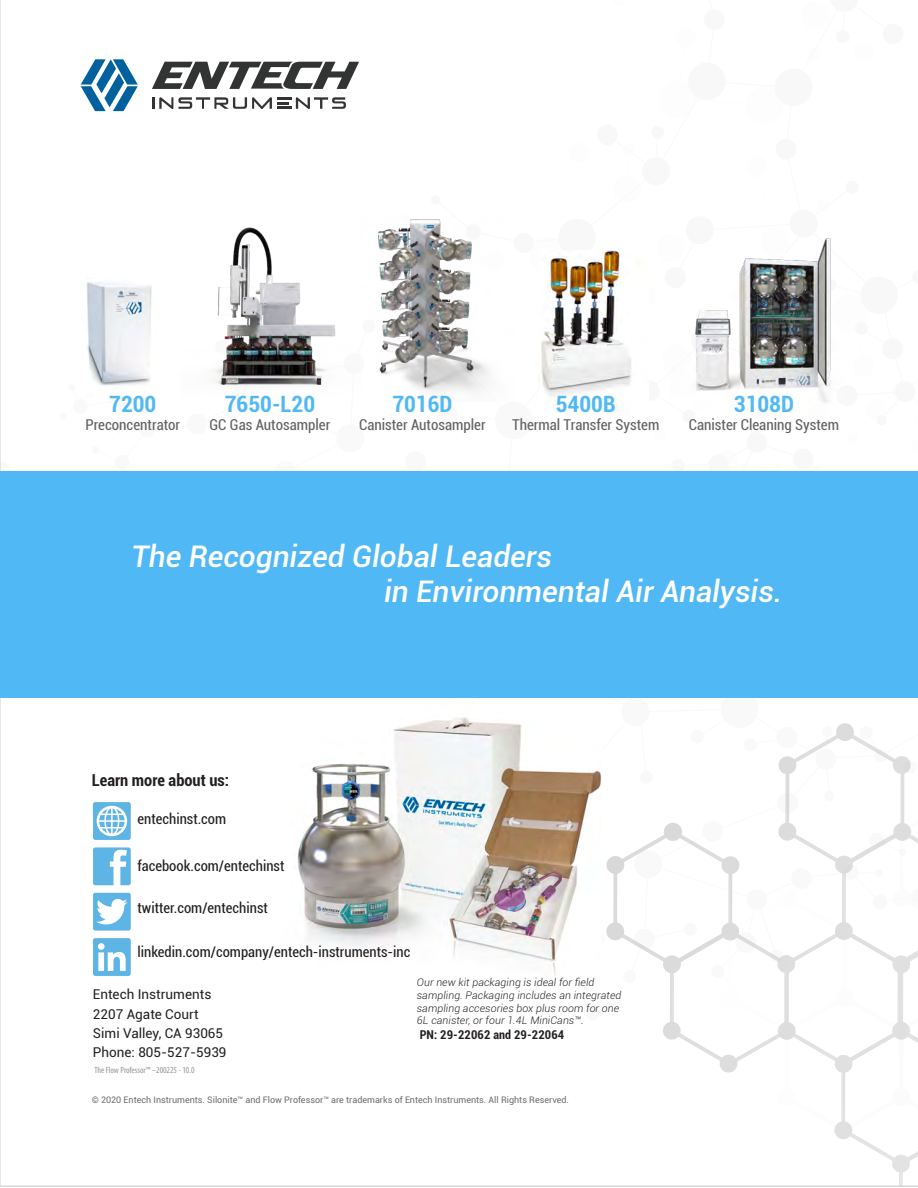
<style>
.page{position:relative;width:918px;height:1188px;background:#fff}
.page>*{position:absolute;margin:0;border:0;box-sizing:border-box;transform-origin:0 0}
.t1{font:italic 500 29.85px "Roboto";color:#fff}
.t2{font:700 condensed 22.5px "Roboto";color:#51b8f6}
.t3{font:700 condensed 16.5px "Roboto";color:#231f20}
.t4{font:condensed 15px "Roboto";color:#636366}
.t5{font:condensed 14.7px "Roboto";color:#231f20}
.t6{font:13.5px "Roboto";color:#231f20}
.t7{font:700 condensed 12.15px "Roboto";letter-spacing:.01em;color:#231f20}
.t8{font:italic 300 10.5px/12.6px "Roboto";letter-spacing:.01em;color:#231f20}
.t9{font:9px "Roboto";color:#6c6d70}
.t10{font:condensed 9px "Myriad Pro";color:#939598}
</style>
<div class="page">
<svg style="left:606px;top:723px;width:312px;height:464px"></svg>
<div style="left:0;top:471px;width:918px;height:227px;background:#51b8f6"></div>
<img style="left:541px;top:251px;width:90px;height:145px">
<svg style="left:296px;top:97px;width:50px;height:12px"></svg>
<hr style="left:277px;top:97px;width:14px;height:3px;background:#323333">
<hr style="left:277px;top:106px;width:14px;height:3px;background:#323333">
<svg style="left:152px;top:97px;width:136px;height:12px"></svg>
<svg style="left:152px;top:62px;width:207px;height:27px"></svg>
<svg style="left:81px;top:59px;width:57px;height:52px"></svg>
<img style="left:297px;top:717px;width:305px;height:259px">
<img style="left:87px;top:282px;width:65px;height:104px">
<img style="left:213px;top:227px;width:123px;height:161px">
<img style="left:378px;top:219px;width:111px;height:174px">
<img style="left:695px;top:238px;width:136px;height:165px">
<svg style="left:93px;top:893px;width:38px;height:38px"></svg>
<svg style="left:93px;top:847px;width:38px;height:38px"></svg>
<svg style="left:93px;top:938px;width:38px;height:38px"></svg>
<svg style="left:93px;top:802px;width:38px;height:38px"></svg>
<p class="t2" style="left:109px;top:389px;width:49px">7200</p>
<p class="t4" style="left:85px;top:415px;width:96px">Preconcentrator</p>
<p class="t2" style="left:225px;top:389px;width:92px">7650-L20</p>
<p class="t4" style="left:210px;top:415px;width:122px">GC Gas Autosampler</p>
<p class="t2" style="left:392px;top:389px;width:62px">7016D</p>
<p class="t4" style="left:359px;top:415px;width:128px">Canister Autosampler</p>
<p class="t2" style="left:556px;top:389px;width:61px">5400B</p>
<p class="t4" style="left:512px;top:415px;width:149px">Thermal Transfer System</p>
<p class="t2" style="left:734px;top:389px;width:62px">3108D</p>
<p class="t4" style="left:689px;top:415px;width:152px">Canister Cleaning System</p>
<p class="t1" style="left:131px;top:535px;width:422px">The Recognized Global Leaders</p>
<p class="t1" style="left:384px;top:571px;width:400px">in Environmental Air Analysis.</p>
<p class="t3" style="left:92px;top:769px;width:139px">Learn more about us:</p>
<p class="t5" style="left:137px;top:808px;width:90px">entechinst.com</p>
<p class="t5" style="left:137px;top:856px;width:148px">facebook.com/entechinst</p>
<p class="t5" style="left:137px;top:898px;width:132px">twitter.com/entechinst</p>
<p class="t5" style="left:137px;top:942px;width:274px">linkedin.com/company/entech-instruments-inc</p>
<p class="t6" style="left:93px;top:985px;width:120px">Entech Instruments</p>
<p class="t6" style="left:93px;top:1004px;width:107px">2207 Agate Court</p>
<p class="t6" style="left:93px;top:1024px;width:132px">Simi Valley, CA 93065</p>
<p class="t6" style="left:93px;top:1043px;width:135px">Phone: 805-527-5939</p>
<p class="t10" style="left:94px;top:1064px;width:102px">The Flow Professor™ –200225 - 10.0</p>
<p class="t8" style="left:417px;top:976px;width:206px">Our new kit packaging is ideal for field sampling. Packaging includes an integrated sampling accesories box plus room for one 6L canister, or four 1.4L MiniCans™.</p>
<p class="t7" style="left:420px;top:1026px;width:146px">PN: 29-22062 and 29-22064</p>
<p class="t9" style="left:92px;top:1093px;width:479px">© 2020 Entech Instruments. Silonite™ and Flow Professor™ are trademarks of Entech Instruments. All Rights Reserved.</p>
</div>
